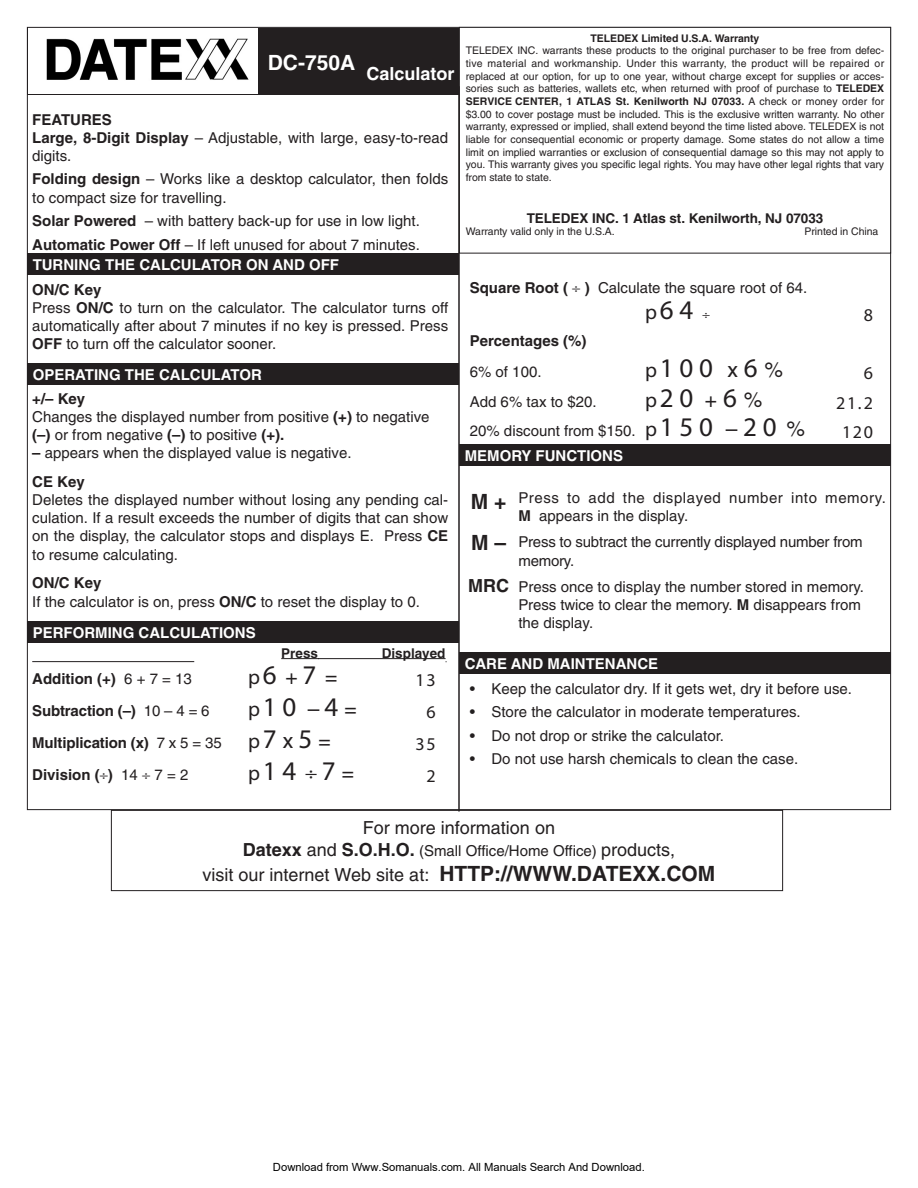
<style>
.page{position:relative;width:918px;height:1188px;background:#fff}
.page>*{position:absolute;margin:0;border:0;box-sizing:border-box;transform-origin:0 0}
.t1{font:27px "Myriad";letter-spacing:.21em;color:#231f20}
.t2{font:700 21px "Helvetica";color:#fff}
.t3{font:700 21px/41.4px "Helvetica";color:#231f20}
.t4{font:18px "Helvetica";color:#231f20}
.t5{font:18px "Myriad";letter-spacing:.095em;color:#231f20}
.t6{font:700 18px "Helvetica";color:#fff}
.t7{font:700 18px "Helvetica";color:#231f20}
.t8{font:15px/18px "Helvetica";color:#231f20}
.t9{font:700 15px "Helvetica";color:#fff}
.t10{font:700 15px "Helvetica";color:#231f20}
.t11{font:15px/18.1px "Helvetica";letter-spacing:.035em;color:#231f20}
.t12{font:700 13.5px "Helvetica";letter-spacing:-.005em;color:#231f20}
.t13{font:11.25px "Arial";color:#000}
.t14{font:10.5px/12.6px "Helvetica";letter-spacing:-.005em;color:#231f20;text-align:justify}
.t15{font:700 10.5px "Helvetica";letter-spacing:-.005em;color:#231f20}
.s1{font-weight:700}
.s2{font-weight:400}
.s3{font-size:21px}
.s4{font-family:"Helvetica";font-size:21px}
.s5{font-family:"Myriad";font-size:21px}
.s6{font-family:"Myriad";font-size:27px}
.s7{font-weight:700;font-size:18px}
.s8{font-size:18px}
.s9{font-weight:700;font-size:21px}
</style>
<div class="page">
<hr style="left:32px;top:661px;width:162px;height:1px;background:#231f20">
<hr style="left:281px;top:658px;width:37px;height:1px;background:#231f20">
<hr style="left:318px;top:658px;width:128px;height:1px;background:#231f20">
<div style="left:27px;top:28px;width:432px;height:66px;background:#231f20"></div>
<div style="left:459px;top:27px;width:432px;height:227px;border:1px solid #231f20"></div>
<div style="left:28px;top:28px;width:230px;height:66px;background:#fff"></div>
<img style="left:46px;top:39px;width:203px;height:41px">
<div style="left:27px;top:254px;width:432px;height:21px;background:#231f20"></div>
<div style="left:27px;top:621px;width:432px;height:22px;background:#231f20"></div>
<div style="left:459px;top:444px;width:432px;height:22px;background:#231f20"></div>
<hr style="left:27px;top:94px;width:432px;height:1px;background:#231f20">
<hr style="left:458px;top:86px;width:2px;height:726px;background:#231f20">
<div style="left:111px;top:810px;width:672px;height:81px;border:1px solid #231f20"></div>
<div style="left:459px;top:652px;width:432px;height:22px;background:#231f20"></div>
<div style="left:27px;top:363px;width:432px;height:22px;background:#231f20"></div>
<h2 class="t2" style="left:268px;top:50px;width:89px">DC-750A</h2>
<p class="t6" style="left:366px;top:63px;width:90px">Calculator</p>
<p class="t8" style="left:32px;top:111px;width:417px"><span class="s1">FEATURES<br>Large, 8-Digit Display</span> – Adjustable, with large, easy-to-read digits.</p>
<p class="t8" style="left:32px;top:170px;width:417px"><span class="s1">Folding design</span> – Works like a desktop calculator, then folds to compact size for travelling.</p>
<p class="t8" style="left:32px;top:209px;width:389px;line-height:23.4px"><span class="s1">Solar Powered</span> – with battery back-up for use in low light.<br><span class="s1">Automatic Power Off</span> – If left unused for about 7 minutes.</p>
<p class="t8" style="left:32px;top:280px;width:417px"><span class="s1">ON/C Key<br></span>Press <span class="s1">ON/C</span> to turn on the calculator. The calculator turns off automatically after about 7 minutes if no key is pressed. Press <span class="s1">OFF</span> to turn off the calculator sooner.</p>
<p class="t9" style="left:33px;top:256px;width:308px">TURNING THE CALCULATOR ON AND OFF</p>
<p class="t9" style="left:33px;top:365px;width:231px">OPERATING THE CALCULATOR</p>
<p class="t8" style="left:32px;top:390px;width:399px"><span class="s1">+/– Key<br></span>Changes the displayed number from positive <span class="s1">(+)</span> to negative <span class="s1">(–)</span> or from negative <span class="s1">(–)</span> to positive <span class="s1">(+).</span></p>
<p class="t8" style="left:32px;top:439px;width:321px;line-height:28.8px"><span class="s1">–</span> appears when the displayed value is negative.<br><span class="s1">CE Key</span></p>
<p class="t8" style="left:32px;top:491px;width:417px;text-align:justify">Deletes the displayed number without losing any pending cal&shy;culation. If a result exceeds the number of digits that can show on the display, the calculator stops and displays E. Press <span class="s1">CE </span>to resume calculating.</p>
<p class="t8" style="left:32px;top:574px;width:389px"><span class="s1">ON/C Key<br></span>If the calculator is on, press <span class="s1">ON/C</span> to reset the display to 0.</p>
<p class="t12" style="left:281px;top:645px;width:38px">Press</p>
<p class="t12" style="left:382px;top:645px;width:65px">Displayed</p>
<p class="t10" style="left:32px;top:670px;width:161px">Addition (+) <span class="s2">6 + 7 = 13</span></p>
<h1 class="t1" style="left:248px;top:662px;width:91px"><span class="s3">p</span>6<span class="s4">+</span>7<span class="s4">=</span></h1>
<p class="t5" style="left:415px;top:671px;width:22px">13</p>
<p class="t10" style="left:32px;top:702px;width:179px">Subtraction (–) <span class="s2">10 – 4 = 6</span></p>
<h1 class="t1" style="left:248px;top:694px;width:110px"><span class="s3">p</span>10 <span class="s4">–</span>4<span class="s4">=</span></h1>
<p class="t5" style="left:426px;top:703px;width:11px">6</p>
<p class="t10" style="left:32px;top:734px;width:191px">Multiplication (x) <span class="s2">7 x 5 = 35</span></p>
<h1 class="t1" style="left:248px;top:726px;width:84px"><span class="s3">p</span>7<span class="s4">x</span>5<span class="s4">=</span></h1>
<p class="t5" style="left:415px;top:735px;width:22px">35</p>
<p class="t10" style="left:32px;top:766px;width:158px">Division ( ) <span class="s2">14 7 = 2</span></p>
<h1 class="t1" style="left:248px;top:758px;width:107px"><span class="s3">p</span>14 7<span class="s4">=</span></h1>
<p class="t5" style="left:426px;top:767px;width:11px">2</p>
<p class="t9" style="left:33px;top:623px;width:225px">PERFORMING CALCULATIONS</p>
<p class="t15" style="left:591px;top:32px;width:170px">TELEDEX Limited U.S.A. Warranty</p>
<p class="t14" style="left:466px;top:44px;width:420px">TELEDEX INC. warrants these products to the original purchaser to be free from defec&shy;tive material and workmanship. Under this warranty, the product will be repaired or replaced at our option, for up to one year, without charge except for supplies or acces&shy;sories such as batteries, wallets etc, when returned with proof of purchase to <span class="s1">TELEDEX SERVICE CENTER, 1 ATLAS St. Kenilworth NJ 07033.</span> A check or money order for $3.00 to cover postage must be included. This is the exclusive written warranty. No other warranty, expressed or implied, shall extend beyond the time listed above. TELEDEX is not liable for consequential economic or property damage. Some states do not allow a time limit on implied warranties or exclusion of consequential damage so this may not apply to you. This warranty gives you specific legal rights. You may have other legal rights that vary from state to state.</p>
<p class="t12" style="left:527px;top:210px;width:298px">TELEDEX INC. 1 Atlas st. Kenilworth, NJ 07033</p>
<p class="t14" style="left:466px;top:225px;width:151px">Warranty valid only in the U.S.A.</p>
<p class="t14" style="left:805px;top:225px;width:75px">Printed in China</p>
<p class="t8" style="left:470px;top:278px;width:339px"><span class="s1">Square Root ( )</span> Calculate the square root of 64.</p>
<h1 class="t1" style="left:645px;top:296px;width:50px"><span class="s3">p</span>64</h1>
<p class="t5" style="left:864px;top:306px;width:11px">8</p>
<p class="t10" style="left:470px;top:332px;width:118px">Percentages (%)</p>
<p class="t8" style="left:470px;top:362px;width:73px">6% of 100.</p>
<h1 class="t1" style="left:645px;top:354px;width:139px"><span class="s3">p</span>100 <span class="s4">x</span>6<span class="s4">%</span></h1>
<p class="t5" style="left:864px;top:364px;width:11px">6</p>
<p class="t8" style="left:470px;top:393px;width:128px">Add 6% tax to $20.</p>
<h1 class="t1" style="left:645px;top:385px;width:119px"><span class="s3">p</span>20 <span class="s4">+</span>6<span class="s4">%</span></h1>
<p class="t5" style="left:836px;top:394px;width:38px">21.2</p>
<p class="t8" style="left:470px;top:421px;width:337px">20% discount from $150. <span class="s5">p</span><span class="s6">1 5 0</span> <span class="s3">–</span> <span class="s6">2 0</span> <span class="s3">%</span></p>
<p class="t5" style="left:842px;top:423px;width:33px">120</p>
<p class="t9" style="left:465px;top:446px;width:160px">MEMORY FUNCTIONS</p>
<h2 class="t3" style="left:471px;top:481px;width:37px">M +<br>M –</h2>
<p class="t7" style="left:468px;top:574px;width:42px">MRC</p>
<p class="t11" style="left:518px;top:489px;width:369px">Press to add the displayed number into memory.<br><span class="s1">M</span> appears in the display.</p>
<p class="t8" style="left:518px;top:533px;width:346px">Press to subtract the currently displayed number from memory.</p>
<p class="t8" style="left:518px;top:577px;width:347px">Press once to display the number stored in memory.<br>Press twice to clear the memory. <span class="s1">M</span> disappears from the display.</p>
<p class="t9" style="left:465px;top:655px;width:195px">CARE AND MAINTENANCE</p>
<p class="t8" style="left:470px;top:679px;width:384px">• Keep the calculator dry. If it gets wet, dry it before use.</p>
<p class="t8" style="left:470px;top:703px;width:332px">• Store the calculator in moderate temperatures.</p>
<p class="t8" style="left:470px;top:726px;width:256px">• Do not drop or strike the calculator.</p>
<p class="t8" style="left:470px;top:750px;width:330px">• Do not use harsh chemicals to clean the case.</p>
<p class="t4" style="left:363px;top:817px;width:194px">For more information on</p>
<p class="t8" style="left:243px;top:841px;width:434px"><span class="s7">Datexx</span> <span class="s8">and</span> <span class="s7">S.O.H.O.</span> (Small Office/Home Office) <span class="s8">products,</span></p>
<p class="t4" style="left:203px;top:864px;width:514px">visit our internet Web site at: <span class="s9">HTTP://WWW.DATEXX.COM</span></p>
<p class="t13" style="left:273px;top:1160px;width:373px">Download from Www.Somanuals.com. All Manuals Search And Download.</p>
</div>
